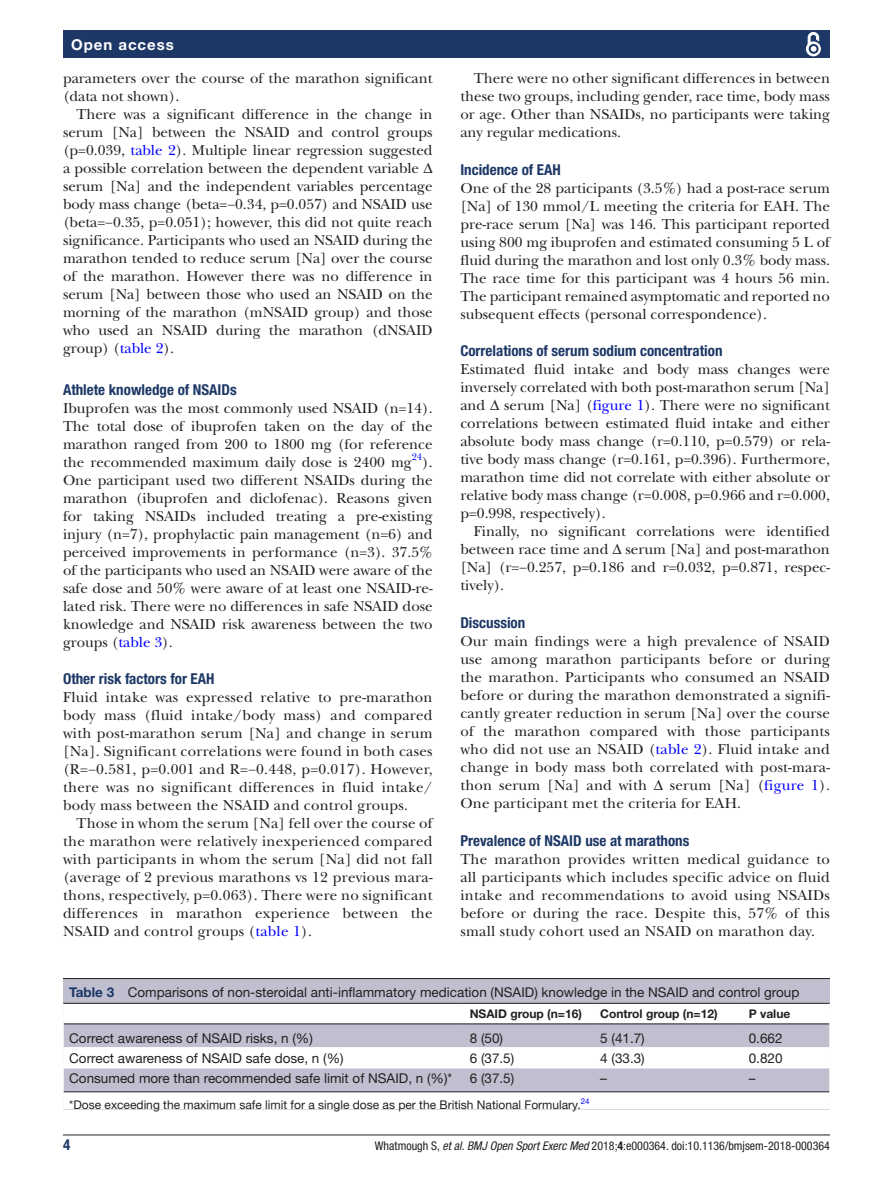
<style>
.page{position:relative;width:893px;height:1191px;background:#fff}
.page>*{position:absolute;margin:0;border:0;box-sizing:border-box;transform-origin:0 0}
.t1{font:15px/18px "New Baskerville";color:#231f20;text-align:justify}
.t2{font:700 condensed 15px "Helvetica Neue LT Std";color:#1d3766}
.t3{font:700 15px "Helvetica Neue LT Std";letter-spacing:.065em;color:#fff}
.t4{font:13.5px "Helvetica Neue LT Std";color:#231f20}
.t5{font:12px "Helvetica Neue LT Std";color:#231f20}
.t6{font:condensed 12px "Helvetica Neue LT Std";color:#231f20}
.t7{font:700 12px "Helvetica Neue LT Std";color:#231f20}
.t8{font:9.9px "New Baskerville";color:#00f}
.s1{color:#00f}
.s2{font-weight:700;color:#1d3766}
.s3{font-style:italic}
.s4{font-weight:700}
</style>
<div class="page">
<hr style="left:63px;top:1134px;width:767px;height:1px;background:#231f20">
<div style="left:63px;top:31px;width:767px;height:27px;background:#1d3766"></div>
<svg style="left:806px;top:31px;width:15px;height:26px"></svg>
<div style="left:63px;top:979px;width:767px;height:130px;background:#bfbfcf"></div>
<hr style="left:63px;top:978px;width:767px;height:1px;background:#231f20">
<div style="left:64px;top:1004px;width:765px;height:105px;background:#fff"></div>
<svg style="left:64px;top:1024px;width:765px;height:67px"></svg>
<hr style="left:63px;top:1003px;width:401px;height:1px;background:#231f20">
<hr style="left:63px;top:1023px;width:401px;height:1px;background:#231f20">
<hr style="left:464px;top:1003px;width:130px;height:1px;background:#231f20">
<hr style="left:464px;top:1023px;width:130px;height:1px;background:#231f20">
<hr style="left:594px;top:1003px;width:149px;height:1px;background:#231f20">
<hr style="left:594px;top:1023px;width:149px;height:1px;background:#231f20">
<hr style="left:743px;top:1003px;width:87px;height:1px;background:#231f20">
<hr style="left:743px;top:1023px;width:87px;height:1px;background:#231f20">
<hr style="left:464px;top:1091px;width:130px;height:1px;background:#231f20">
<hr style="left:594px;top:1091px;width:149px;height:1px;background:#231f20">
<hr style="left:63px;top:1091px;width:401px;height:1px;background:#231f20">
<hr style="left:743px;top:1091px;width:87px;height:1px;background:#231f20">
<svg style="left:63px;top:1003px;width:1px;height:106px"></svg>
<svg style="left:829px;top:1003px;width:1px;height:106px"></svg>
<p class="t3" style="left:71px;top:35px;width:104px">Open access</p>
<p class="t1" style="left:63px;top:69px;width:371px">parameters over the course of the marathon significant (data not shown).</p>
<p class="t1" style="left:63px;top:105px;width:371px;text-indent:14px">There was a significant difference in the change in serum [Na] between the NSAID and control groups (p=0.039, <span class="s1">table 2</span>). Multiple linear regression suggested a possible correlation between the dependent variable ∆ serum [Na] and the independent variables percentage body mass change (beta=−0.34, p=0.057) and NSAID use (beta=−0.35, p=0.051); however, this did not quite reach significance. Participants who used an NSAID during the marathon tended to reduce serum [Na] over the course of the marathon. However there was no difference in serum [Na] between those who used an NSAID on the morning of the marathon (mNSAID group) and those who used an NSAID during the marathon (dNSAID group) (<span class="s1">table 2</span>).</p>
<p class="t2" style="left:63px;top:380px;width:175px">Athlete knowledge of NSAIDs</p>
<p class="t1" style="left:63px;top:399px;width:371px">Ibuprofen was the most commonly used NSAID (n=14).<br>The total dose of ibuprofen taken on the day of the marathon ranged from 200 to 1800 mg (for reference the recommended maximum daily dose is 2400 mg</p>
<p class="t8" style="left:412px;top:451px;width:12px">24</p>
<p class="t1" style="left:63px;top:453px;width:371px;text-indent:359px">).<br>One participant used two different NSAIDs during the marathon (ibuprofen and diclofenac). Reasons given for taking NSAIDs included treating a pre-existing injury (n=7), prophylactic pain management (n=6) and perceived improvements in performance (n=3). 37.5% of the participants who used an NSAID were aware of the safe dose and 50% were aware of at least one NSAID-re&shy;lated risk. There were no differences in safe NSAID dose knowledge and NSAID risk awareness between the two groups (<span class="s1">table 3</span>).</p>
<p class="t2" style="left:63px;top:669px;width:153px">Other risk factors for EAH</p>
<p class="t1" style="left:63px;top:688px;width:371px">Fluid intake was expressed relative to pre-marathon body mass (fluid intake/body mass) and compared with post-marathon serum [Na] and change in serum [Na]. Significant correlations were found in both cases (R=−0.581, p=0.001 and R=−0.448, p=0.017). However, there was no significant differences in fluid intake/ body mass between the NSAID and control groups.</p>
<p class="t1" style="left:63px;top:814px;width:371px;text-indent:13px">Those in whom the serum [Na] fell over the course of the marathon were relatively inexperienced compared with participants in whom the serum [Na] did not fall (average of 2 previous marathons vs 12 previous mara&shy;thons, respectively, p=0.063). There were no significant differences in marathon experience between the NSAID and control groups (<span class="s1">table 1</span>).</p>
<p class="t1" style="left:460px;top:69px;width:371px;text-indent:14px">There were no other significant differences in between these two groups, including gender, race time, body mass or age. Other than NSAIDs, no participants were taking any regular medications.</p>
<p class="t2" style="left:460px;top:160px;width:102px">Incidence of EAH</p>
<p class="t1" style="left:460px;top:179px;width:371px">One of the 28 participants (3.5%) had a post-race serum [Na] of 130 mmol/L meeting the criteria for EAH. The pre-race serum [Na] was 146. This participant reported using 800 mg ibuprofen and estimated consuming 5 L of fluid during the marathon and lost only 0.3% body mass.<br>The race time for this participant was 4 hours 56 min.<br>The participant remained asymptomatic and reported no subsequent effects (personal correspondence).</p>
<p class="t2" style="left:460px;top:342px;width:264px">Correlations of serum sodium concentration</p>
<p class="t1" style="left:460px;top:360px;width:371px">Estimated fluid intake and body mass changes were inversely correlated with both post-marathon serum [Na] and ∆ serum [Na] (<span class="s1">figure 1</span>). There were no significant correlations between estimated fluid intake and either absolute body mass change (r=0.110, p=0.579) or rela&shy;tive body mass change (r=0.161, p=0.396). Furthermore, marathon time did not correlate with either absolute or relative body mass change (r=0.008, p=0.966 and r=0.000, p=0.998, respectively).</p>
<p class="t1" style="left:460px;top:522px;width:371px;text-indent:14px">Finally, no significant correlations were identified between race time and ∆ serum [Na] and post-marathon [Na] (r=−0.257, p=0.186 and r=0.032, p=0.871, respec&shy;tively).</p>
<p class="t2" style="left:460px;top:613px;width:66px">Discussion</p>
<p class="t1" style="left:460px;top:632px;width:371px">Our main findings were a high prevalence of NSAID use among marathon participants before or during the marathon. Participants who consumed an NSAID before or during the marathon demonstrated a signifi&shy;cantly greater reduction in serum [Na] over the course of the marathon compared with those participants who did not use an NSAID (<span class="s1">table 2</span>). Fluid intake and change in body mass both correlated with post-mara&shy;thon serum [Na] and with ∆ serum [Na] (<span class="s1">figure 1</span>).<br>One participant met the criteria for EAH.</p>
<p class="t2" style="left:460px;top:831px;width:231px">Prevalence of NSAID use at marathons</p>
<p class="t1" style="left:460px;top:850px;width:371px">The marathon provides written medical guidance to all participants which includes specific advice on fluid intake and recommendations to avoid using NSAIDs before or during the race. Despite this, 57% of this small study cohort used an NSAID on marathon day.</p>
<p class="t4" style="left:69px;top:984px;width:732px"><span class="s2">Table 3</span> Comparisons of non-steroidal anti-inflammatory medication (NSAID) knowledge in the NSAID and control group</p>
<p class="t7" style="left:470px;top:1006px;width:114px">NSAID group (n=16)</p>
<p class="t7" style="left:600px;top:1006px;width:119px">Control group (n=12)</p>
<p class="t7" style="left:749px;top:1006px;width:43px">P value</p>
<p class="t4" style="left:69px;top:1029px;width:245px">Correct awareness of NSAID risks, n (%)</p>
<p class="t4" style="left:470px;top:1029px;width:35px">8 (50)</p>
<p class="t4" style="left:600px;top:1029px;width:46px">5 (41.7)</p>
<p class="t4" style="left:749px;top:1029px;width:35px">0.662</p>
<p class="t4" style="left:69px;top:1049px;width:276px">Correct awareness of NSAID safe dose, n (%)</p>
<p class="t4" style="left:470px;top:1049px;width:46px">6 (37.5)</p>
<p class="t4" style="left:600px;top:1049px;width:46px">4 (33.3)</p>
<p class="t4" style="left:749px;top:1049px;width:35px">0.820</p>
<p class="t4" style="left:69px;top:1070px;width:385px">Consumed more than recommended safe limit of NSAID, n (%)*</p>
<p class="t4" style="left:470px;top:1070px;width:46px">6 (37.5)</p>
<p class="t4" style="left:600px;top:1070px;width:8px">–</p>
<p class="t4" style="left:749px;top:1070px;width:8px">–</p>
<p class="t5" style="left:69px;top:1098px;width:522px">*Dose exceeding the maximum safe limit for a single dose as per the British National Formulary.<sup>24</sup></p>
<p class="t2" style="left:63px;top:1135px;width:9px">4</p>
<p class="t6" style="left:375px;top:1138px;width:456px">Whatmough S, <span class="s3">et al</span>. <span class="s3">BMJ Open Sport Exerc Med</span> 2018;<span class="s4">4</span>:e000364. doi:10.1136/bmjsem-2018-000364</p>
</div>
